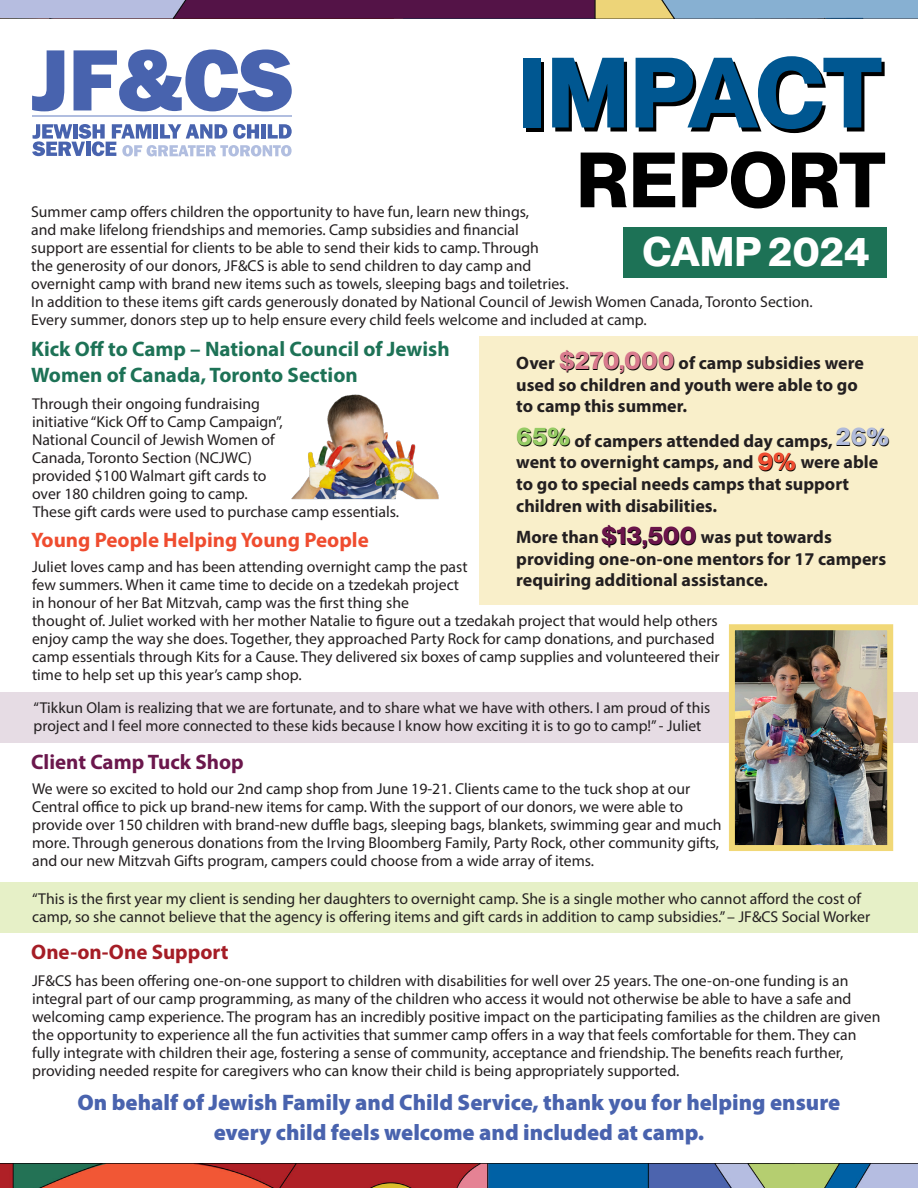
<style>
.page{position:relative;width:918px;height:1188px;background:#fff}
.page>*{position:absolute;margin:0;border:0;box-sizing:border-box;transform-origin:0 0}
.t1{font:700 97.5px "PP Neue Montreal";letter-spacing:-.03em;color:#005791}
.t2{font:700 76.5px "PP Neue Montreal";color:#000}
.t3{font:700 40.5px "PP Neue Montreal";color:#fff}
.t4{font:700 24.75px "PP Neue Montreal";color:#000}
.t5{font:900 22.5px/30px "Myriad Pro";color:#4963ae;text-align:center}
.t6{font:700 21px/25.2px "Myriad Pro";color:#1d7256}
.t7{font:700 21px "Myriad Pro";color:#ef4c2f}
.t8{font:700 21px "Myriad Pro";color:#6b174c}
.t9{font:700 21px "Myriad Pro";color:#a51d26}
.t10{font:700 18px/21.6px "Myriad Pro";color:#231f20}
.t11{font:15.75px/18px "Myriad Pro";color:#231f20}
</style>
<div class="page">
<div style="left:0;top:692px;width:918px;height:51px;background:#e6dce4"></div>
<div style="left:0;top:883px;width:918px;height:50px;background:#e6f0c7"></div>
<div style="left:480px;top:336px;width:438px;height:269px;background:#f9efca"></div>
<svg style="left:32px;top:124px;width:260px;height:32px"></svg>
<svg style="left:32px;top:50px;width:32px;height:61px"></svg>
<svg style="left:74px;top:50px;width:218px;height:61px"></svg>
<hr style="left:32px;top:115px;width:260px;height:2px;background:#b1bee0">
<div style="left:623px;top:227px;width:263px;height:50px;background:#1d7256"></div>
<img style="left:0;top:0;width:918px;height:19px">
<img style="left:0;top:1164px;width:918px;height:24px">
<img style="left:291px;top:394px;width:148px;height:106px">
<img style="left:736px;top:631px;width:150px;height:213px">
<div style="left:729px;top:624px;width:164px;height:227px;border:6px solid #f1d877"></div>
<p class="t1" style="left:517px;top:34px;width:367px">IMPACT</p>
<p class="t2" style="left:576px;top:134px;width:312px">REPORT</p>
<p class="t3" style="left:642px;top:227px;width:229px">CAMP 2024</p>
<p class="t11" style="left:31px;top:202px;width:783px">Summer camp offers children the opportunity to have fun, learn new things,<br>and make lifelong friendships and memories. Camp subsidies and financial<br>support are essential for clients to be able to send their kids to camp. Through<br>the generosity of our donors, JF&amp;CS is able to send children to day camp and<br>overnight camp with brand new items such as towels, sleeping bags and toiletries.<br>In addition to these items gift cards generously donated by National Council of Jewish Women Canada, Toronto Section.<br>Every summer, donors step up to help ensure every child feels welcome and included at camp.</p>
<p class="t6" style="left:31px;top:336px;width:420px">Kick Off to Camp – National Council of Jewish<br>Women of Canada, Toronto Section</p>
<p class="t11" style="left:32px;top:394px;width:252px">Through their ongoing fundraising initiative “Kick Off to Camp Campaign”, National Council of Jewish Women of Canada, Toronto Section (NCJWC) provided $100 Walmart gift cards to over 180 children going to camp.</p>
<p class="t4" style="left:560px;top:346px;width:117px">$270,000</p>
<p class="t10" style="left:516px;top:352px;width:349px;text-indent:162px">of camp subsidies were used so children and youth were able to go to camp this summer.</p>
<p class="t10" style="left:516px;top:352px;width:40px">Over</p>
<p class="t4" style="left:517px;top:422px;width:55px">65%</p>
<p class="t4" style="left:836px;top:422px;width:55px">26%</p>
<p class="t4" style="left:758px;top:447px;width:40px">9%</p>
<p class="t10" style="left:516px;top:429px;width:318px;text-indent:58px">of campers attended day camps, went to overnight camps, and</p>
<p class="t10" style="left:516px;top:451px;width:364px;text-indent:285px">were able to go to special needs camps that support children with disabilities.</p>
<p class="t11" style="left:33px;top:502px;width:368px">These gift cards were used to purchase camp essentials.</p>
<p class="t7" style="left:31px;top:526px;width:339px">Young People Helping Young People</p>
<p class="t11" style="left:32px;top:558px;width:689px">Juliet loves camp and has been attending overnight camp the past<br>few summers. When it came time to decide on a tzedekah project<br>in honour of her Bat Mitzvah, camp was the first thing she<br>thought of. Juliet worked with her mother Natalie to figure out a tzedakah project that would help others enjoy camp the way she does. Together, they approached Party Rock for camp donations, and purchased camp essentials through Kits for a Cause. They delivered six boxes of camp supplies and volunteered their time to help set up this year’s camp shop.</p>
<p class="t4" style="left:602px;top:521px;width:97px">$13,500</p>
<p class="t10" style="left:516px;top:526px;width:84px">More than</p>
<p class="t10" style="left:516px;top:526px;width:371px;text-indent:185px">was put towards providing one-on-one mentors for 17 campers requiring additional assistance.</p>
<p class="t11" style="left:34px;top:699px;width:678px">“Tikkun Olam is realizing that we are fortunate, and to share what we have with others. I am proud of this project and I feel more connected to these kids because I know how exciting it is to go to camp!” - Juliet</p>
<p class="t8" style="left:31px;top:748px;width:214px">Client Camp Tuck Shop</p>
<p class="t11" style="left:32px;top:780px;width:691px">We were so excited to hold our 2nd camp shop from June 19-21. Clients came to the tuck shop at our Central office to pick up brand-new items for camp. With the support of our donors, we were able to provide over 150 children with brand-new duffle bags, sleeping bags, blankets, swimming gear and much more. Through generous donations from the Irving Bloomberg Family, Party Rock, other community gifts, and our new Mitzvah Gifts program, campers could choose from a wide array of items.</p>
<p class="t11" style="left:32px;top:889px;width:840px">“This is the first year my client is sending her daughters to overnight camp. She is a single mother who cannot afford the cost of camp, so she cannot believe that the agency is offering items and gift cards in addition to camp subsidies.” – JF&amp;CS Social Worker</p>
<p class="t9" style="left:31px;top:939px;width:199px">One-on-One Support</p>
<p class="t11" style="left:32px;top:972px;width:850px">JF&amp;CS has been offering one-on-one support to children with disabilities for well over 25 years. The one-on-one funding is an integral part of our camp programming, as many of the children who access it would not otherwise be able to have a safe and welcoming camp experience. The program has an incredibly positive impact on the participating families as the children are given the opportunity to experience all the fun activities that summer camp offers in a way that feels comfortable for them. They can fully integrate with children their age, fostering a sense of community, acceptance and friendship. The benefits reach further, providing needed respite for caregivers who can know their child is being appropriately supported.</p>
<p class="t5" style="left:77px;top:1087px;width:765px">On behalf of Jewish Family and Child Service, thank you for helping ensure every child feels welcome and included at camp.</p>
</div>
